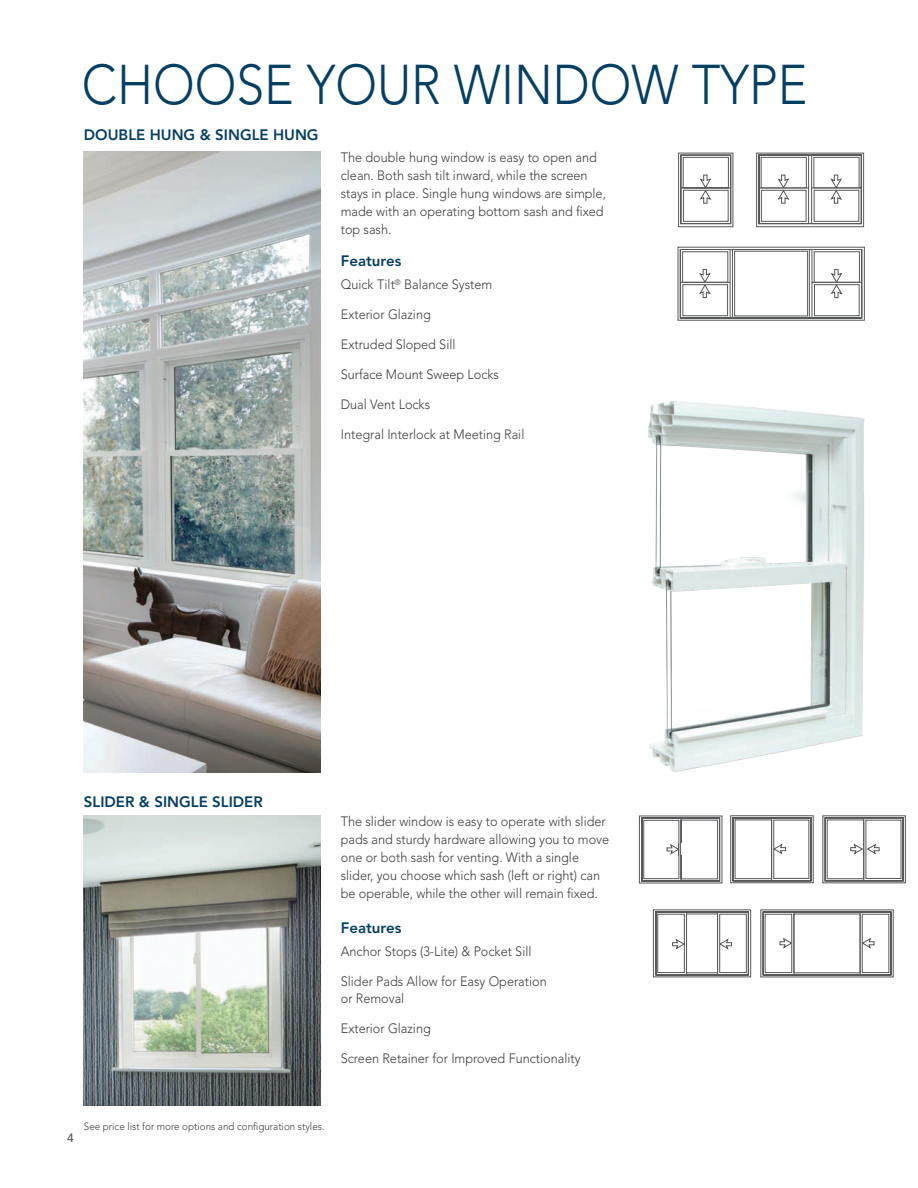
<style>
.page{position:relative;width:918px;height:1188px;background:#fff}
.page>*{position:absolute;margin:0;border:0;box-sizing:border-box;transform-origin:0 0}
.t1{font:300 55.5px "Avenir LT Std";color:#053f62;scale:.9 1}
.t2{font:800 15px "Avenir LT Std";color:#053f62}
.t3{font:300 13.5px/18px "Avenir LT Std";color:#3e3e3f;scale:.94 1}
.t4{font:500 12px "Avenir LT Std";color:#57585a}
.t5{font:300 10.5px "Avenir LT Std";color:#3e3e3f;scale:.94 1}
</style>
<div class="page">
<img style="left:84px;top:152px;width:237px;height:620px">
<img style="left:84px;top:816px;width:237px;height:290px">
<svg style="left:677px;top:246px;width:188px;height:75px"></svg>
<div style="left:678px;top:153px;width:55px;height:74px;border:1px solid #57585a"></div>
<svg style="left:678px;top:155px;width:56px;height:73px"></svg>
<svg style="left:756px;top:153px;width:109px;height:75px"></svg>
<svg style="left:730px;top:815px;width:176px;height:69px"></svg>
<svg style="left:652px;top:909px;width:242px;height:69px"></svg>
<svg style="left:639px;top:816px;width:83px;height:68px"></svg>
<div style="left:681px;top:843px;width:14px;height:12px;background:#fff"></div>
<img style="left:648px;top:401px;width:217px;height:371px">
<h1 class="t1" style="left:82px;top:53px;width:808px">CHOOSE YOUR WINDOW TYPE</h1>
<p class="t2" style="left:84px;top:126px;width:236px">DOUBLE HUNG &amp; SINGLE HUNG</p>
<p class="t3" style="left:341px;top:148px;width:284px">The double hung window is easy to open and clean. Both sash tilt inward, while the screen stays in place. Single hung windows are simple, made with an operating bottom sash and fixed top sash.</p>
<p class="t2" style="left:341px;top:252px;width:62px">Features</p>
<p class="t3" style="left:341px;top:276px;width:163px">Quick Tilt<sup>®</sup> Balance System</p>
<p class="t3" style="left:341px;top:306px;width:97px">Exterior Glazing</p>
<p class="t3" style="left:341px;top:336px;width:124px">Extruded Sloped Sill</p>
<p class="t3" style="left:341px;top:366px;width:170px">Surface Mount Sweep Locks</p>
<p class="t3" style="left:341px;top:396px;width:97px">Dual Vent Locks</p>
<p class="t3" style="left:341px;top:426px;width:197px">Integral Interlock at Meeting Rail</p>
<p class="t2" style="left:84px;top:793px;width:180px">SLIDER &amp; SINGLE SLIDER</p>
<p class="t3" style="left:341px;top:812px;width:287px">The slider window is easy to operate with slider pads and sturdy hardware allowing you to move one or both sash for venting. With a single slider, you choose which sash (left or right) can be operable, while the other will remain fixed.</p>
<p class="t2" style="left:341px;top:919px;width:62px">Features</p>
<p class="t3" style="left:341px;top:943px;width:204px">Anchor Stops (3-Lite) &amp; Pocket Sill</p>
<p class="t3" style="left:341px;top:974px;width:221px;line-height:16.5px">Slider Pads Allow for Easy Operation or Removal</p>
<p class="t3" style="left:341px;top:1019px;width:97px">Exterior Glazing</p>
<p class="t3" style="left:341px;top:1049px;width:257px">Screen Retainer for Improved Functionality</p>
<p class="t4" style="left:67px;top:1131px;width:8px">4</p>
<p class="t5" style="left:84px;top:1120px;width:258px">See price list for more options and configuration styles.</p>
</div>
